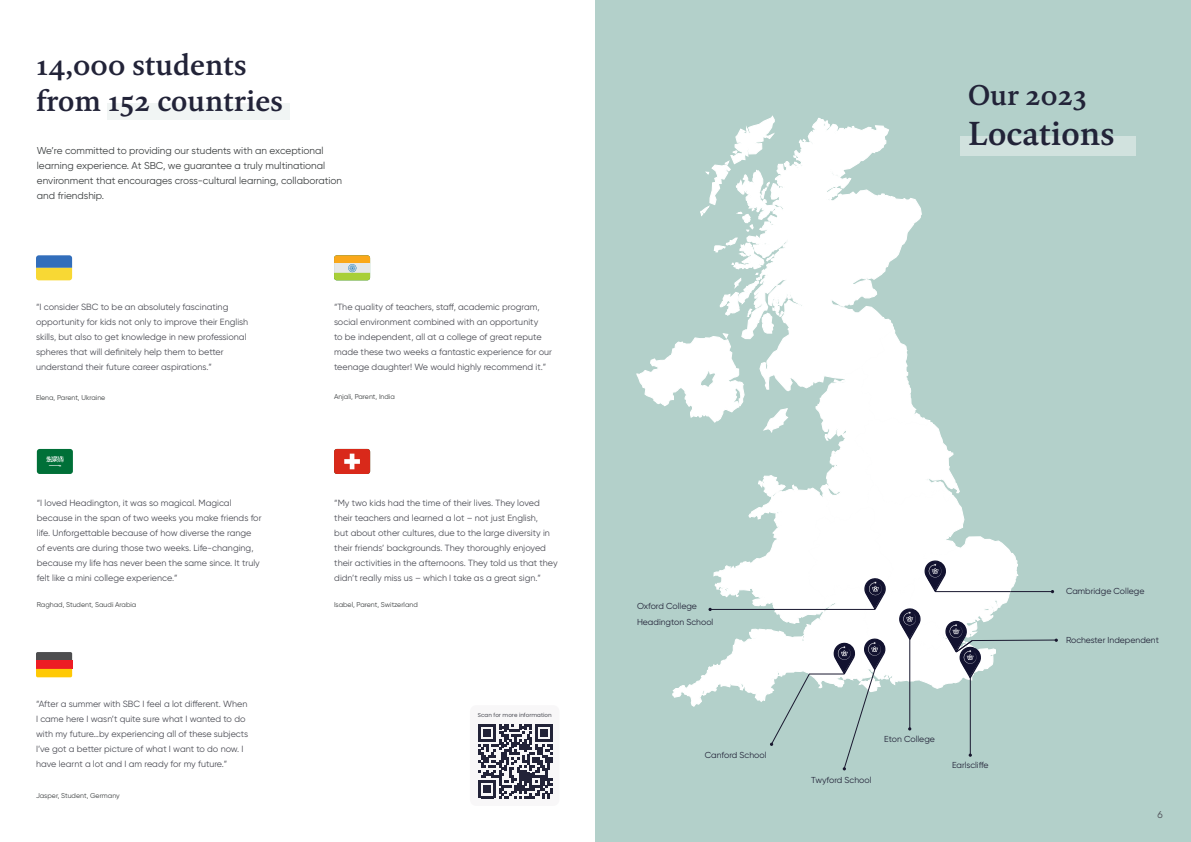
<style>
.page{position:relative;width:1191px;height:842px;background:#fff}
.page>*{position:absolute;margin:0;border:0;box-sizing:border-box;transform-origin:0 0}
.t1{font:500 33.8px "Kievit Serif";color:#222338}
.t2{font:500 30px/36px "Kievit Serif";color:#222338}
.t3{font:500 29px "Kievit Serif";color:#222338}
.t4{font:10px/15px "Gilroy";color:#3d4041}
.t5{font:10px "Gilroy";color:#4d4e56}
.t6{font:9px/15px "Gilroy";color:#4d4e56}
.t7{font:8.7px "Gilroy";color:#222338}
.t8{font:7px "Gilroy";color:#3d4041}
.t9{font:5.6px "Poppins";color:#4d4e56}
</style>
<div class="page">
<div style="left:470px;top:705px;width:89px;height:101px;background:#f7f6f7;border-radius:6px"></div>
<div style="left:107px;top:103px;width:183px;height:16px;background:#f1f5f4"></div>
<div style="left:595px;top:0;width:596px;height:842px;background:#b3d0ca"></div>
<svg style="left:636px;top:115px;width:422px;height:655px"></svg>
<svg style="left:36px;top:255px;width:36px;height:25px"></svg>
<div style="left:37px;top:449px;width:36px;height:25px;background:#007038;border-radius:3px"></div>
<svg style="left:46px;top:456px;width:17px;height:10px"></svg>
<svg style="left:334px;top:449px;width:36px;height:25px"></svg>
<svg style="left:334px;top:255px;width:36px;height:25px"></svg>
<svg style="left:36px;top:652px;width:36px;height:8px"></svg>
<div style="left:36px;top:660px;width:36px;height:9px;background:#ed1c24"></div>
<svg style="left:36px;top:669px;width:36px;height:8px"></svg>
<div style="left:960px;top:136px;width:175px;height:20px;background:#d1e2de"></div>
<svg style="left:478px;top:724px;width:75px;height:74px"></svg>
<h2 class="t2" style="left:36px;top:46px;width:249px">14,000 students from 152 countries</h2>
<p class="t4" style="left:37px;top:143px;width:307px">We’re committed to providing our students with an exceptional learning experience. At SBC, we guarantee a truly multinational environment that encourages cross-cultural learning, collaboration and friendship.</p>
<p class="t6" style="left:36px;top:299px;width:214px">“I consider SBC to be an absolutely fascinating opportunity for kids not only to improve their English skills, but also to get knowledge in new professional spheres that will definitely help them to better understand their future career aspirations.”</p>
<p class="t8" style="left:36px;top:393px;width:71px">Elena, Parent, Ukraine</p>
<p class="t6" style="left:37px;top:495px;width:226px">“I loved Headington, it was so magical. Magical because in the span of two weeks you make friends for life. Unforgettable because of how diverse the range of events are during those two weeks. Life-changing, because my life has never been the same since. It truly felt like a mini college experience.”</p>
<p class="t8" style="left:37px;top:600px;width:101px">Raghad, Student, Saudi Arabia</p>
<p class="t6" style="left:36px;top:696px;width:214px">“After a summer with SBC I feel a lot different. When I came here I wasn’t quite sure what I wanted to do with my future…by experiencing all of these subjects I’ve got a better picture of what I want to do now. I have learnt a lot and I am ready for my future.”</p>
<p class="t8" style="left:36px;top:791px;width:85px">Jasper, Student, Germany</p>
<p class="t6" style="left:334px;top:299px;width:220px">“The quality of teachers, staff, academic program, social environment combined with an opportunity<br>to be independent, all at a college of great repute made these two weeks a fantastic experience for our teenage daughter! We would highly recommend it.”</p>
<p class="t8" style="left:334px;top:392px;width:62px">Anjali, Parent, India</p>
<p class="t6" style="left:334px;top:495px;width:225px">“My two kids had the time of their lives. They loved their teachers and learned a lot – not just English,<br>but about other cultures, due to the large diversity in their friends’ backgrounds. They thoroughly enjoyed their activities in the afternoons. They told us that they didn’t really miss us – which I take as a great sign.”</p>
<p class="t8" style="left:334px;top:600px;width:85px">Isabel, Parent, Switzerland</p>
<p class="t9" style="left:478px;top:712px;width:75px">Scan for more information</p>
<h3 class="t3" style="left:968px;top:75px;width:120px">Our 2023</h3>
<h1 class="t1" style="left:968px;top:111px;width:148px">Locations</h1>
<p class="t7" style="left:637px;top:600px;width:61px">Oxford College</p>
<p class="t7" style="left:637px;top:617px;width:78px">Headington School</p>
<p class="t7" style="left:705px;top:749px;width:63px">Canford School</p>
<p class="t7" style="left:811px;top:775px;width:62px">Twyford School</p>
<p class="t7" style="left:884px;top:734px;width:52px">Eton College</p>
<p class="t7" style="left:952px;top:760px;width:38px">Earlscliffe</p>
<p class="t7" style="left:1066px;top:585px;width:80px">Cambridge College</p>
<p class="t7" style="left:1066px;top:634px;width:95px">Rochester Independent</p>
<p class="t5" style="left:1157px;top:809px;width:7px">6</p>
</div>
